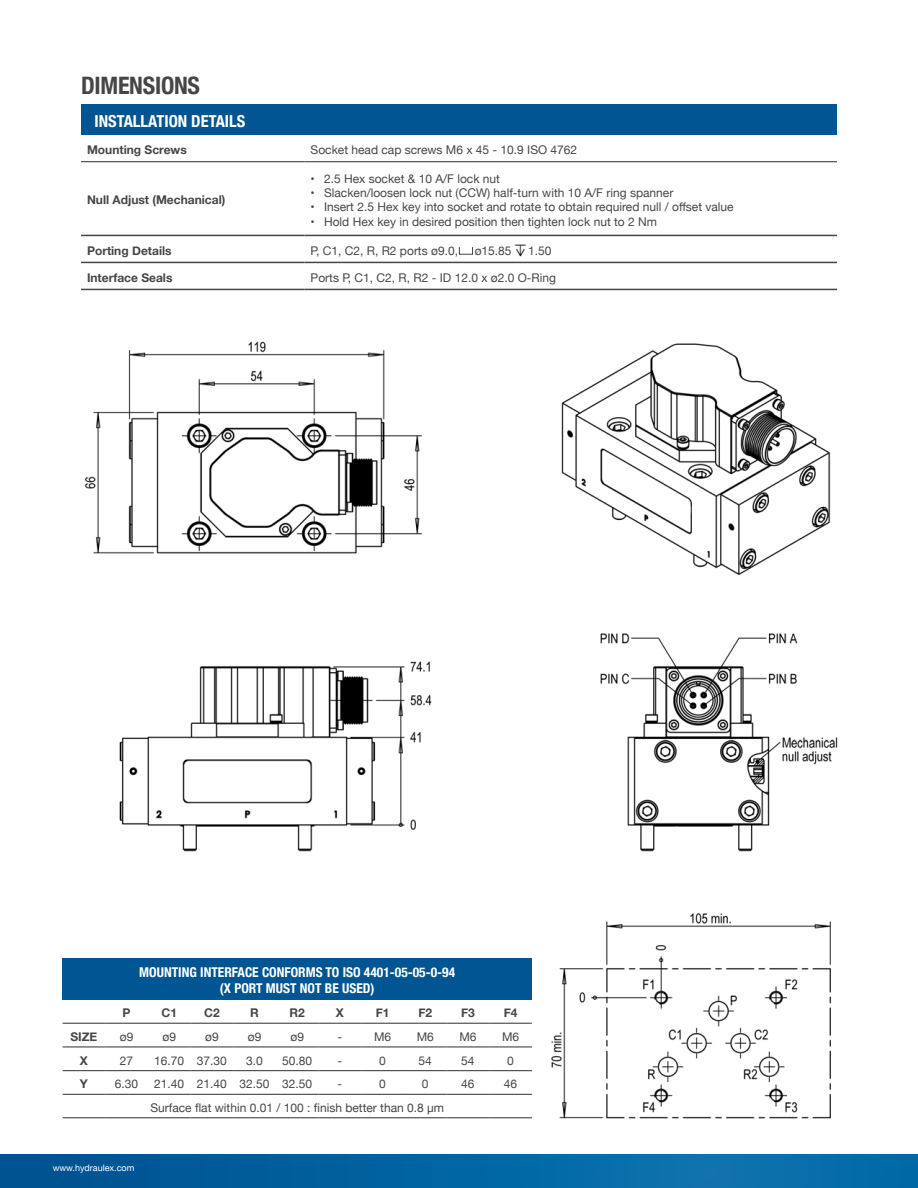
<style>
.page{position:relative;width:918px;height:1188px;background:#fff}
.page>*{position:absolute;margin:0;border:0;box-sizing:border-box;transform-origin:0 0}
.t1{font:700 condensed 24px "Helvetica Neue";letter-spacing:-.01em;color:#464646}
.DATA_IN_TABLES_-_TEX{font:700 condensed 16.5px "Helvetica Neue";color:#fff}
.DATA_IN_TABLES_-_TEX-2{font:700 condensed 13.5px "Helvetica Neue";color:#fff}
.DATA_IN_TABLES_-_TEX-3{font:12px "Helvetica Neue";color:#464646}
.DATA_IN_TABLES_-_TEX-4{font:700 12px "Helvetica Neue";color:#464646}
.t2{font:9px "Helvetica Neue";color:#fff}
</style>
<div class="page">
<div style="left:0;top:1155px;width:918px;height:33px;background:linear-gradient(to right,#005391,#0975af)"></div>
<div style="left:81px;top:104px;width:756px;height:31px;background:#005592"></div>
<hr style="left:81px;top:161px;width:224px;height:1px;background:#464646">
<hr style="left:305px;top:161px;width:532px;height:1px;background:#464646">
<hr style="left:81px;top:235px;width:224px;height:1px;background:#464646">
<hr style="left:81px;top:262px;width:224px;height:1px;background:#464646">
<hr style="left:305px;top:235px;width:532px;height:1px;background:#464646">
<hr style="left:305px;top:262px;width:532px;height:1px;background:#464646">
<hr style="left:81px;top:289px;width:224px;height:1px;background:#464646">
<hr style="left:305px;top:289px;width:532px;height:1px;background:#464646">
<img style="left:514px;top:244px;width:12px;height:13px">
<img style="left:64px;top:341px;width:774px;height:778px">
<div style="left:63px;top:958px;width:469px;height:42px;background:#005592"></div>
<hr style="left:63px;top:1023px;width:42px;height:1px;background:#464646">
<hr style="left:105px;top:1023px;width:43px;height:1px;background:#464646">
<hr style="left:148px;top:1023px;width:43px;height:1px;background:#464646">
<hr style="left:191px;top:1023px;width:42px;height:1px;background:#464646">
<hr style="left:233px;top:1023px;width:43px;height:1px;background:#464646">
<hr style="left:276px;top:1023px;width:43px;height:1px;background:#464646">
<hr style="left:319px;top:1023px;width:42px;height:1px;background:#464646">
<hr style="left:361px;top:1023px;width:43px;height:1px;background:#464646">
<hr style="left:404px;top:1023px;width:43px;height:1px;background:#464646">
<hr style="left:447px;top:1023px;width:42px;height:1px;background:#464646">
<hr style="left:489px;top:1023px;width:43px;height:1px;background:#464646">
<hr style="left:63px;top:1046px;width:42px;height:2px;background:#464646">
<hr style="left:105px;top:1046px;width:43px;height:2px;background:#464646">
<hr style="left:148px;top:1046px;width:43px;height:2px;background:#464646">
<hr style="left:191px;top:1046px;width:42px;height:2px;background:#464646">
<hr style="left:233px;top:1046px;width:43px;height:2px;background:#464646">
<hr style="left:276px;top:1046px;width:43px;height:2px;background:#464646">
<hr style="left:319px;top:1046px;width:42px;height:2px;background:#464646">
<hr style="left:361px;top:1046px;width:43px;height:2px;background:#464646">
<hr style="left:404px;top:1046px;width:43px;height:2px;background:#464646">
<hr style="left:447px;top:1046px;width:42px;height:2px;background:#464646">
<hr style="left:489px;top:1046px;width:43px;height:2px;background:#464646">
<hr style="left:63px;top:1070px;width:42px;height:1px;background:#464646">
<hr style="left:105px;top:1070px;width:43px;height:1px;background:#464646">
<hr style="left:148px;top:1070px;width:43px;height:1px;background:#464646">
<hr style="left:191px;top:1070px;width:42px;height:1px;background:#464646">
<hr style="left:233px;top:1070px;width:43px;height:1px;background:#464646">
<hr style="left:276px;top:1070px;width:43px;height:1px;background:#464646">
<hr style="left:319px;top:1070px;width:42px;height:1px;background:#464646">
<hr style="left:361px;top:1070px;width:43px;height:1px;background:#464646">
<hr style="left:404px;top:1070px;width:43px;height:1px;background:#464646">
<hr style="left:447px;top:1070px;width:42px;height:1px;background:#464646">
<hr style="left:489px;top:1070px;width:43px;height:1px;background:#464646">
<hr style="left:63px;top:1094px;width:42px;height:1px;background:#464646">
<hr style="left:105px;top:1094px;width:43px;height:1px;background:#464646">
<hr style="left:148px;top:1094px;width:43px;height:1px;background:#464646">
<hr style="left:191px;top:1094px;width:42px;height:1px;background:#464646">
<hr style="left:233px;top:1094px;width:43px;height:1px;background:#464646">
<hr style="left:276px;top:1094px;width:43px;height:1px;background:#464646">
<hr style="left:319px;top:1094px;width:42px;height:1px;background:#464646">
<hr style="left:361px;top:1094px;width:43px;height:1px;background:#464646">
<hr style="left:404px;top:1094px;width:43px;height:1px;background:#464646">
<hr style="left:447px;top:1094px;width:42px;height:1px;background:#464646">
<hr style="left:489px;top:1094px;width:43px;height:1px;background:#464646">
<hr style="left:63px;top:1117px;width:42px;height:1px;background:#464646">
<hr style="left:105px;top:1117px;width:43px;height:1px;background:#464646">
<hr style="left:148px;top:1117px;width:43px;height:1px;background:#464646">
<hr style="left:191px;top:1117px;width:42px;height:1px;background:#464646">
<hr style="left:233px;top:1117px;width:43px;height:1px;background:#464646">
<hr style="left:276px;top:1117px;width:43px;height:1px;background:#464646">
<hr style="left:319px;top:1117px;width:42px;height:1px;background:#464646">
<hr style="left:361px;top:1117px;width:43px;height:1px;background:#464646">
<hr style="left:404px;top:1117px;width:43px;height:1px;background:#464646">
<hr style="left:447px;top:1117px;width:42px;height:1px;background:#464646">
<hr style="left:489px;top:1117px;width:43px;height:1px;background:#464646">
<div style="left:459px;top:247px;width:14px;height:8px;border:1px solid #464646"></div>
<p class="t1" style="left:81px;top:66px;width:121px">DIMENSIONS</p>
<p class="DATA_IN_TABLES_-_TEX" style="left:94px;top:108px;width:152px">INSTALLATION DETAILS</p>
<p class="DATA_IN_TABLES_-_TEX-4" style="left:87px;top:140px;width:101px">Mounting Screws</p>
<p class="DATA_IN_TABLES_-_TEX-3" style="left:311px;top:141px;width:268px">Socket head cap screws M6 x 45 - 10.9 ISO 4762</p>
<p class="DATA_IN_TABLES_-_TEX-4" style="left:87px;top:191px;width:140px">Null Adjust (Mechanical)</p>
<p class="DATA_IN_TABLES_-_TEX-3" style="left:311px;top:170px;width:191px">• 2.5 Hex socket &amp; 10 A/F lock nut</p>
<p class="DATA_IN_TABLES_-_TEX-3" style="left:311px;top:184px;width:364px">• Slacken/loosen lock nut (CCW) half-turn with 10 A/F ring spanner</p>
<p class="DATA_IN_TABLES_-_TEX-3" style="left:311px;top:199px;width:425px">• Insert 2.5 Hex key into socket and rotate to obtain required null / offset value</p>
<p class="DATA_IN_TABLES_-_TEX-3" style="left:311px;top:213px;width:348px">• Hold Hex key in desired position then tighten lock nut to 2 Nm</p>
<p class="DATA_IN_TABLES_-_TEX-4" style="left:87px;top:241px;width:86px">Porting Details</p>
<p class="DATA_IN_TABLES_-_TEX-3" style="left:311px;top:242px;width:149px">P, C1, C2, R, R2 ports ø9.0,</p>
<p class="DATA_IN_TABLES_-_TEX-3" style="left:475px;top:242px;width:38px">ø15.85</p>
<p class="DATA_IN_TABLES_-_TEX-3" style="left:528px;top:242px;width:25px">1.50</p>
<p class="DATA_IN_TABLES_-_TEX-4" style="left:87px;top:268px;width:87px">Interface Seals</p>
<p class="DATA_IN_TABLES_-_TEX-3" style="left:311px;top:269px;width:247px">Ports P, C1, C2, R, R2 - ID 12.0 x ø2.0 O-Ring</p>
<p class="DATA_IN_TABLES_-_TEX-2" style="left:139px;top:961px;width:317px">MOUNTING INTERFACE CONFORMS TO ISO 4401-05-05-0-94</p>
<p class="DATA_IN_TABLES_-_TEX-2" style="left:220px;top:977px;width:156px">(X PORT MUST NOT BE USED)</p>
<p class="DATA_IN_TABLES_-_TEX-4" style="left:123px;top:1004px;width:10px">P</p>
<p class="DATA_IN_TABLES_-_TEX-4" style="left:162px;top:1004px;width:17px">C1</p>
<p class="DATA_IN_TABLES_-_TEX-4" style="left:204px;top:1004px;width:17px">C2</p>
<p class="DATA_IN_TABLES_-_TEX-4" style="left:250px;top:1004px;width:10px">R</p>
<p class="DATA_IN_TABLES_-_TEX-4" style="left:290px;top:1004px;width:17px">R2</p>
<p class="DATA_IN_TABLES_-_TEX-4" style="left:336px;top:1004px;width:10px">X</p>
<p class="DATA_IN_TABLES_-_TEX-4" style="left:376px;top:1004px;width:15px">F1</p>
<p class="DATA_IN_TABLES_-_TEX-4" style="left:418px;top:1004px;width:15px">F2</p>
<p class="DATA_IN_TABLES_-_TEX-4" style="left:461px;top:1004px;width:15px">F3</p>
<p class="DATA_IN_TABLES_-_TEX-4" style="left:504px;top:1004px;width:15px">F4</p>
<p class="DATA_IN_TABLES_-_TEX-4" style="left:71px;top:1027px;width:28px">SIZE</p>
<p class="DATA_IN_TABLES_-_TEX-3" style="left:120px;top:1028px;width:15px">ø9</p>
<p class="DATA_IN_TABLES_-_TEX-3" style="left:163px;top:1028px;width:15px">ø9</p>
<p class="DATA_IN_TABLES_-_TEX-3" style="left:205px;top:1028px;width:15px">ø9</p>
<p class="DATA_IN_TABLES_-_TEX-3" style="left:248px;top:1028px;width:15px">ø9</p>
<p class="DATA_IN_TABLES_-_TEX-3" style="left:290px;top:1028px;width:15px">ø9</p>
<p class="DATA_IN_TABLES_-_TEX-3" style="left:338px;top:1028px;width:6px">-</p>
<p class="DATA_IN_TABLES_-_TEX-3" style="left:374px;top:1028px;width:19px">M6</p>
<p class="DATA_IN_TABLES_-_TEX-3" style="left:417px;top:1028px;width:19px">M6</p>
<p class="DATA_IN_TABLES_-_TEX-3" style="left:459px;top:1028px;width:19px">M6</p>
<p class="DATA_IN_TABLES_-_TEX-3" style="left:502px;top:1028px;width:19px">M6</p>
<p class="DATA_IN_TABLES_-_TEX-4" style="left:80px;top:1051px;width:10px">X</p>
<p class="DATA_IN_TABLES_-_TEX-3" style="left:120px;top:1052px;width:15px">27</p>
<p class="DATA_IN_TABLES_-_TEX-3" style="left:154px;top:1052px;width:32px">16.70</p>
<p class="DATA_IN_TABLES_-_TEX-3" style="left:197px;top:1052px;width:32px">37.30</p>
<p class="DATA_IN_TABLES_-_TEX-3" style="left:246px;top:1052px;width:18px">3.0</p>
<p class="DATA_IN_TABLES_-_TEX-3" style="left:282px;top:1052px;width:32px">50.80</p>
<p class="DATA_IN_TABLES_-_TEX-3" style="left:338px;top:1052px;width:6px">-</p>
<p class="DATA_IN_TABLES_-_TEX-3" style="left:379px;top:1052px;width:8px">0</p>
<p class="DATA_IN_TABLES_-_TEX-3" style="left:419px;top:1052px;width:15px">54</p>
<p class="DATA_IN_TABLES_-_TEX-3" style="left:461px;top:1052px;width:15px">54</p>
<p class="DATA_IN_TABLES_-_TEX-3" style="left:507px;top:1052px;width:8px">0</p>
<p class="DATA_IN_TABLES_-_TEX-4" style="left:80px;top:1075px;width:10px">Y</p>
<p class="DATA_IN_TABLES_-_TEX-3" style="left:115px;top:1075px;width:25px">6.30</p>
<p class="DATA_IN_TABLES_-_TEX-3" style="left:154px;top:1075px;width:32px">21.40</p>
<p class="DATA_IN_TABLES_-_TEX-3" style="left:197px;top:1075px;width:32px">21.40</p>
<p class="DATA_IN_TABLES_-_TEX-3" style="left:240px;top:1075px;width:32px">32.50</p>
<p class="DATA_IN_TABLES_-_TEX-3" style="left:282px;top:1075px;width:32px">32.50</p>
<p class="DATA_IN_TABLES_-_TEX-3" style="left:338px;top:1075px;width:6px">-</p>
<p class="DATA_IN_TABLES_-_TEX-3" style="left:379px;top:1075px;width:8px">0</p>
<p class="DATA_IN_TABLES_-_TEX-3" style="left:422px;top:1075px;width:8px">0</p>
<p class="DATA_IN_TABLES_-_TEX-3" style="left:461px;top:1075px;width:15px">46</p>
<p class="DATA_IN_TABLES_-_TEX-3" style="left:504px;top:1075px;width:15px">46</p>
<p class="DATA_IN_TABLES_-_TEX-3" style="left:150px;top:1099px;width:295px">Surface flat within 0.01 / 100 : finish better than 0.8 μm</p>
<p class="t2" style="left:53px;top:1162px;width:83px">www.hydraulex.com</p>
</div>
